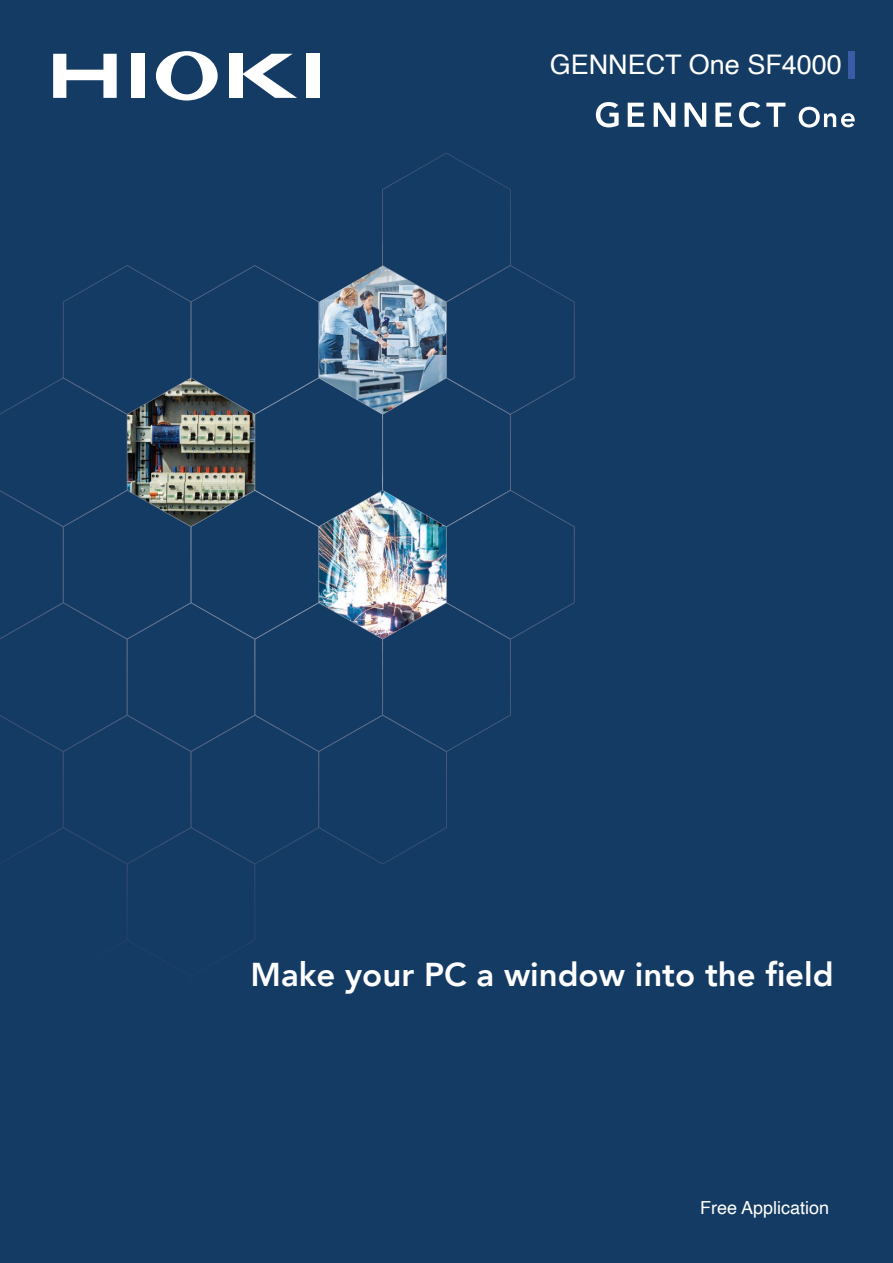
<style>
.page{position:relative;width:893px;height:1263px;background:#143b63}
.page>*{position:absolute;margin:0;border:0;box-sizing:border-box;transform-origin:0 0}
.t1{font:800 33px "Avenir";color:#fff}
.t2{font:27px "Helvetica";color:#fff}
.t3{font:18px "Helvetica";color:#fff}
</style>
<div class="page">
<svg style="left:0;top:153px;width:575px;height:811px"></svg>
<svg style="left:53px;top:54px;width:64px;height:44px"></svg>
<div style="left:131px;top:54px;width:13px;height:44px;background:#fff"></div>
<svg style="left:156px;top:51px;width:62px;height:50px"></svg>
<div style="left:229px;top:54px;width:13px;height:44px;background:#fff"></div>
<svg style="left:242px;top:54px;width:55px;height:44px"></svg>
<div style="left:306px;top:54px;width:13px;height:44px;background:#fff"></div>
<svg style="left:596px;top:102px;width:23px;height:25px"></svg>
<svg style="left:628px;top:103px;width:16px;height:24px"></svg>
<svg style="left:654px;top:103px;width:21px;height:24px"></svg>
<svg style="left:684px;top:103px;width:22px;height:24px"></svg>
<svg style="left:715px;top:103px;width:17px;height:24px"></svg>
<svg style="left:739px;top:102px;width:46px;height:25px"></svg>
<svg style="left:799px;top:107px;width:56px;height:21px"></svg>
<div style="left:848px;top:51px;width:7px;height:27px;background:#3b5ca4"></div>
<p class="t2" style="left:550px;top:44px;width:294px">GENNECT One SF4000</p>
<p class="t1" style="left:250px;top:949px;width:584px">Make your PC a window into the field</p>
<p class="t3" style="left:700px;top:1193px;width:131px">Free Application</p>
</div>
